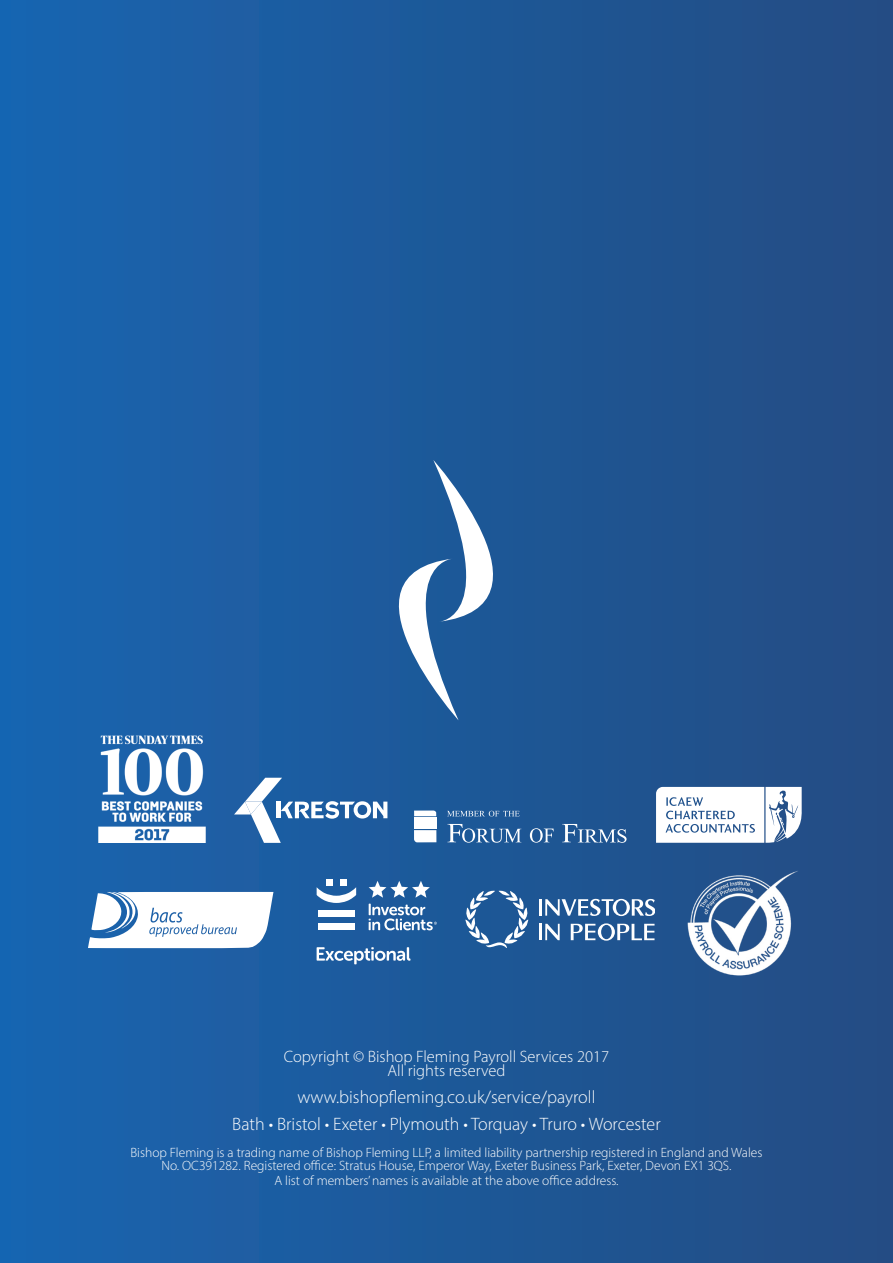
<style>
.page{position:relative;width:893px;height:1263px;background:#fff}
.page>*{position:absolute;margin:0;border:0;box-sizing:border-box;transform-origin:0 0}
.t1{font:300 18px "Myriad Pro";color:#fff}
.t2{font:300 16.5px "Myriad Pro";color:#fff}
.t3{font:300 13.5px "Myriad Pro";color:#fff}
</style>
<div class="page">
<div style="left:0;top:0;width:893px;height:1263px;background:linear-gradient(to right,#1865b0,#234c82)"></div>
<hr style="left:539px;top:924px;width:3px;height:16px;background:#fff">
<svg style="left:545px;top:924px;width:15px;height:16px"></svg>
<svg style="left:571px;top:923px;width:83px;height:18px"></svg>
<hr style="left:539px;top:899px;width:3px;height:17px;background:#fff">
<svg style="left:466px;top:891px;width:64px;height:56px"></svg>
<svg style="left:545px;top:899px;width:110px;height:17px"></svg>
<div style="left:318px;top:923px;width:37px;height:7px;background:#fff"></div>
<div style="left:318px;top:910px;width:37px;height:7px;background:#fff"></div>
<svg style="left:317px;top:879px;width:39px;height:24px"></svg>
<svg style="left:369px;top:881px;width:61px;height:17px"></svg>
<svg style="left:369px;top:904px;width:68px;height:26px"></svg>
<svg style="left:317px;top:947px;width:93px;height:17px"></svg>
<svg style="left:234px;top:778px;width:153px;height:65px"></svg>
<svg style="left:530px;top:828px;width:24px;height:15px"></svg>
<svg style="left:447px;top:824px;width:74px;height:19px"></svg>
<svg style="left:562px;top:824px;width:65px;height:19px"></svg>
<svg style="left:414px;top:830px;width:22px;height:12px"></svg>
<div style="left:414px;top:823px;width:22px;height:6px;background:#fff"></div>
<div style="left:414px;top:817px;width:22px;height:5px;background:#fff"></div>
<svg style="left:414px;top:810px;width:22px;height:6px"></svg>
<svg style="left:447px;top:811px;width:73px;height:5px"></svg>
<svg style="left:656px;top:787px;width:146px;height:56px"></svg>
<svg style="left:399px;top:460px;width:95px;height:260px"></svg>
<svg style="left:88px;top:892px;width:185px;height:56px"></svg>
<img style="left:684px;top:865px;width:120px;height:113px">
<img style="left:96px;top:686px;width:112px;height:157px">
<p class="t2" style="left:284px;top:1047px;width:327px">Copyright © Bishop Fleming Payroll Services 2017</p>
<p class="t2" style="left:388px;top:1060px;width:119px">All rights reserved</p>
<p class="t1" style="left:297px;top:1086px;width:300px">www.bishopfleming.co.uk/service/payroll</p>
<p class="t1" style="left:232px;top:1113px;width:430px">Bath • Bristol • Exeter • Plymouth • Torquay • Truro • Worcester</p>
<p class="t3" style="left:130px;top:1144px;width:634px">Bishop Fleming is a trading name of Bishop Fleming LLP, a limited liability partnership registered in England and Wales</p>
<p class="t3" style="left:161px;top:1158px;width:572px">No. OC391282. Registered office: Stratus House, Emperor Way, Exeter Business Park, Exeter, Devon EX1 3QS.</p>
<p class="t3" style="left:274px;top:1173px;width:346px">A list of members’ names is available at the above office address.</p>
</div>
